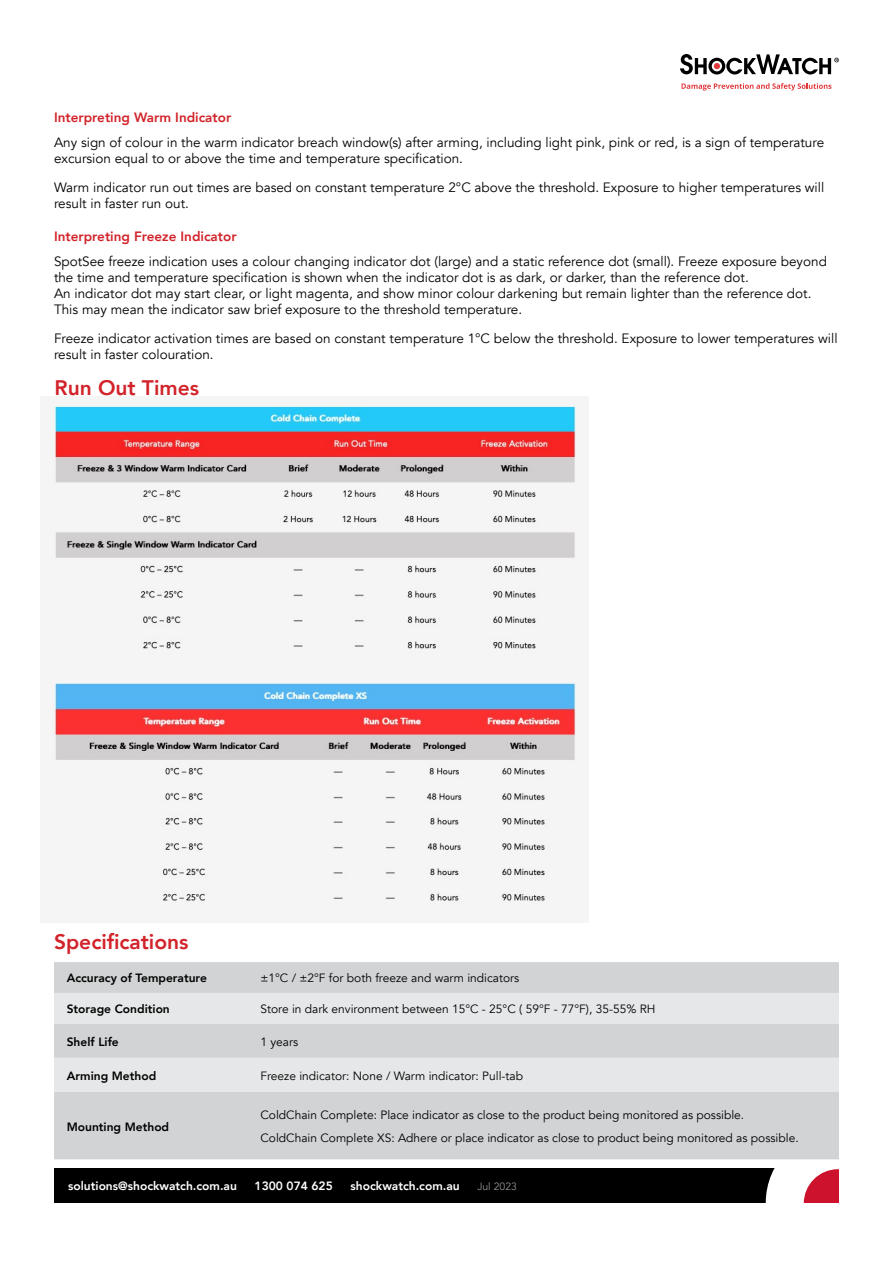
<style>
.page{position:relative;width:893px;height:1263px;background:#fff}
.page>*{position:absolute;margin:0;border:0;box-sizing:border-box;transform-origin:0 0}
.t1{font:800 21px "Avenir";color:#d2232a}
.t2{font:13.5px/16.2px "Avenir";color:#000}
.t3{font:800 13.5px "Avenir";color:#d2232a}
.t4{font:12px/23.5px "Avenir";color:#000}
.t5{font:800 12px "Avenir";color:#000}
.t6{font:800 12px "Avenir";color:#fff}
.t7{font:10.5px "Avenir";color:#939598}
</style>
<div class="page">
<svg style="left:680px;top:54px;width:159px;height:21px"></svg>
<svg style="left:681px;top:83px;width:150px;height:8px"></svg>
<div style="left:54px;top:1169px;width:785px;height:34px;background:#000"></div>
<svg style="left:766px;top:1169px;width:73px;height:34px;background:#e39ca7"></svg>
<div style="left:54px;top:962px;width:785px;height:197px;background:#d1d3d4"></div>
<svg style="left:54px;top:993px;width:785px;height:99px;background:#dee0e1"></svg>
<img style="left:50px;top:406px;width:528px;height:500px">
<p class="t3" style="left:54px;top:107px;width:179px">Interpreting Warm Indicator</p>
<p class="t2" style="left:54px;top:135px;width:772px">Any sign of colour in the warm indicator breach window(s) after arming, including light pink, pink or red, is a sign of temperature excursion equal to or above the time and temperature specification.</p>
<p class="t2" style="left:54px;top:180px;width:772px">Warm indicator run out times are based on constant temperature 2°C above the threshold. Exposure to higher temperatures will result in faster run out.</p>
<p class="t3" style="left:54px;top:226px;width:184px">Interpreting Freeze Indicator</p>
<p class="t2" style="left:54px;top:253px;width:774px">SpotSee freeze indication uses a colour changing indicator dot (large) and a static reference dot (small). Freeze exposure beyond the time and temperature specification is shown when the indicator dot is as dark, or darker, than the reference dot.<br>An indicator dot may start clear, or light magenta, and show minor colour darkening but remain lighter than the reference dot.<br>This may mean the indicator saw brief exposure to the threshold temperature.</p>
<p class="t2" style="left:54px;top:331px;width:785px">Freeze indicator activation times are based on constant temperature 1°C below the threshold. Exposure to lower temperatures will result in faster colouration.</p>
<h1 class="t1" style="left:54px;top:372px;width:146px">Run Out Times</h1>
<h1 class="t1" style="left:54px;top:925px;width:136px">Specifications</h1>
<p class="t5" style="left:67px;top:969px;width:142px">Accuracy of Temperature</p>
<p class="t4" style="left:260px;top:967px;width:260px">±1°C / ±2°F for both freeze and warm indicators</p>
<p class="t5" style="left:67px;top:1000px;width:105px">Storage Condition</p>
<p class="t4" style="left:260px;top:997px;width:397px">Store in dark environment between 15°C - 25°C ( 59°F - 77°F), 35-55% RH</p>
<p class="t5" style="left:67px;top:1032px;width:54px">Shelf Life</p>
<p class="t4" style="left:260px;top:1030px;width:39px">1 years</p>
<p class="t5" style="left:67px;top:1066px;width:91px">Arming Method</p>
<p class="t4" style="left:260px;top:1064px;width:264px">Freeze indicator: None / Warm indicator: Pull-tab</p>
<p class="t5" style="left:67px;top:1117px;width:104px">Mounting Method</p>
<p class="t4" style="left:260px;top:1103px;width:540px">ColdChain Complete: Place indicator as close to the product being monitored as possible.<br>ColdChain Complete XS: Adhere or place indicator as close to product being monitored as possible.</p>
<p class="t6" style="left:68px;top:1177px;width:170px">solutions@shockwatch.com.au</p>
<p class="t6" style="left:255px;top:1177px;width:80px">1300 074 625</p>
<p class="t6" style="left:351px;top:1177px;width:111px">shockwatch.com.au</p>
<p class="t7" style="left:477px;top:1180px;width:41px">Jul 2023</p>
</div>
